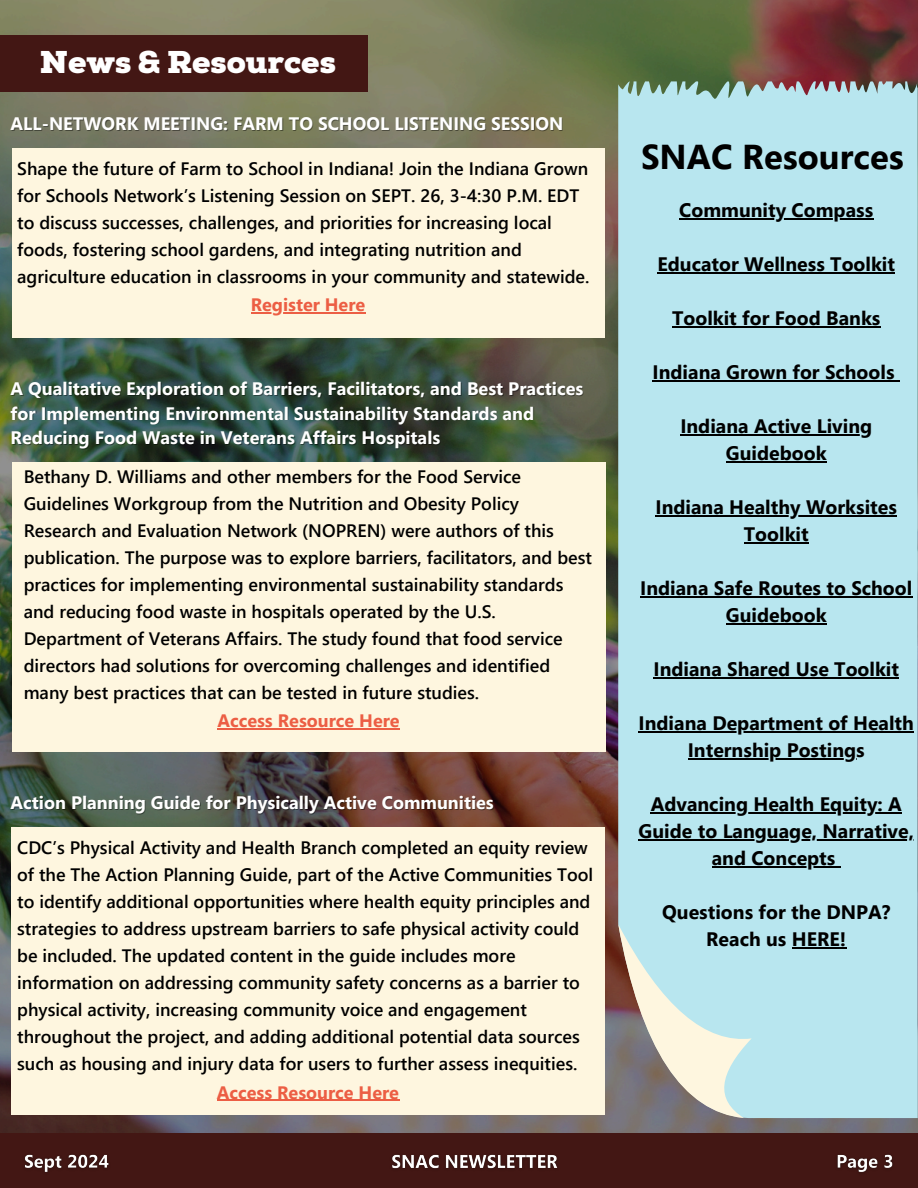
<style>
.page{position:relative;width:918px;height:1188px;background:#fff}
.page>*{position:absolute;margin:0;border:0;box-sizing:border-box;transform-origin:0 0}
.t1{font:700 34.5px "Segoe UI";color:#000}
.t2{font:900 31.5px "Nexa Slab";color:#fff}
.t3{font:700 19.5px/27px "Segoe UI";color:#000;text-align:center}
.t4{font:600 18px/27px "Segoe UI";color:#000}
.t5{font:700 18px "Segoe UI";color:#fff}
.t6{font:700 18px "Segoe UI";color:#ec5e44}
</style>
<div class="page">
<img style="left:0;top:0;width:918px;height:1134px">
<div style="left:0;top:36px;width:368px;height:56px;background:#431714"></div>
<div style="left:0;top:1134px;width:918px;height:54px;background:#431714"></div>
<img style="left:392px;top:1154px;width:166px;height:15px">
<img style="left:25px;top:1154px;width:84px;height:18px">
<img style="left:837px;top:1154px;width:56px;height:18px">
<div style="left:618px;top:70px;width:300px;height:1048px;background:#b8e6ef"></div>
<svg style="left:618px;top:924px;width:134px;height:194px;background:#bacac8"></svg>
<hr style="left:679px;top:218px;width:194px;height:1px;background:#000">
<hr style="left:657px;top:272px;width:238px;height:1px;background:#000">
<hr style="left:672px;top:326px;width:208px;height:1px;background:#000">
<hr style="left:653px;top:380px;width:242px;height:1px;background:#000">
<hr style="left:680px;top:434px;width:192px;height:1px;background:#000">
<hr style="left:726px;top:461px;width:101px;height:1px;background:#000">
<hr style="left:656px;top:515px;width:241px;height:1px;background:#000">
<hr style="left:744px;top:542px;width:65px;height:1px;background:#000">
<hr style="left:640px;top:596px;width:272px;height:1px;background:#000">
<hr style="left:726px;top:623px;width:101px;height:1px;background:#000">
<hr style="left:654px;top:677px;width:245px;height:1px;background:#000">
<hr style="left:639px;top:731px;width:275px;height:1px;background:#000">
<hr style="left:688px;top:758px;width:168px;height:1px;background:#000">
<hr style="left:651px;top:812px;width:251px;height:1px;background:#000">
<hr style="left:639px;top:839px;width:275px;height:1px;background:#000">
<hr style="left:712px;top:866px;width:123px;height:1px;background:#000">
<hr style="left:792px;top:947px;width:54px;height:1px;background:#000">
<div style="left:12px;top:148px;width:592px;height:190px;background:#fef6df"></div>
<hr style="left:251px;top:313px;width:114px;height:1px;background:#ec5e44">
<div style="left:12px;top:463px;width:593px;height:289px;background:#fef6df"></div>
<hr style="left:217px;top:728px;width:183px;height:1px;background:#ec5e44">
<div style="left:11px;top:828px;width:593px;height:287px;background:#fef6df"></div>
<hr style="left:217px;top:1100px;width:182px;height:1px;background:#ec5e44">
<h1 class="t2" style="left:40px;top:44px;width:297px">News &amp; Resources</h1>
<p class="t5" style="left:11px;top:111px;width:554px">ALL-NETWORK MEETING: FARM TO SCHOOL LISTENING SESSION</p>
<p class="t4" style="left:17px;top:154px;width:574px">Shape the future of Farm to School in Indiana! Join the Indiana Grown for Schools Network’s Listening Session on SEPT. 26, 3-4:30 P.M. EDT to discuss successes, challenges, and priorities for increasing local foods, fostering school gardens, and integrating nutrition and agriculture education in classrooms in your community and statewide.</p>
<p class="t6" style="left:251px;top:292px;width:116px">Register Here</p>
<p class="t5" style="left:11px;top:375px;width:574px">A Qualitative Exploration of Barriers, Facilitators, and Best Practices</p>
<p class="t5" style="left:11px;top:400px;width:525px">for Implementing Environmental Sustainability Standards and</p>
<p class="t5" style="left:11px;top:425px;width:431px">Reducing Food Waste in Veterans Affairs Hospitals</p>
<p class="t4" style="left:24px;top:462px;width:570px">Bethany D. Williams and other members for the Food Service Guidelines Workgroup from the Nutrition and Obesity Policy Research and Evaluation Network (NOPREN) were authors of this publication. The purpose was to explore barriers, facilitators, and best practices for implementing environmental sustainability standards and reducing food waste in hospitals operated by the U.S.<br>Department of Veterans Affairs. The study found that food service directors had solutions for overcoming challenges and identified many best practices that can be tested in future studies.</p>
<p class="t6" style="left:217px;top:708px;width:184px">Access Resource Here</p>
<p class="t5" style="left:11px;top:790px;width:485px">Action Planning Guide for Physically Active Communities</p>
<p class="t4" style="left:17px;top:833px;width:578px">CDC’s Physical Activity and Health Branch completed an equity review of the The Action Planning Guide, part of the Active Communities Tool to identify additional opportunities where health equity principles and strategies to address upstream barriers to safe physical activity could be included. The updated content in the guide includes more information on addressing community safety concerns as a barrier to physical activity, increasing community voice and engagement throughout the project, and adding additional potential data sources such as housing and injury data for users to further assess inequities.</p>
<p class="t6" style="left:217px;top:1079px;width:184px">Access Resource Here</p>
<h2 class="t1" style="left:641px;top:132px;width:264px">SNAC Resources</h2>
<p class="t3" style="left:679px;top:196px;width:196px">Community Compass</p>
<p class="t3" style="left:657px;top:250px;width:239px">Educator Wellness Toolkit</p>
<p class="t3" style="left:672px;top:304px;width:210px">Toolkit for Food Banks</p>
<p class="t3" style="left:653px;top:358px;width:243px">Indiana Grown for Schools</p>
<p class="t3" style="left:680px;top:412px;width:193px">Indiana Active Living<br>Guidebook</p>
<p class="t3" style="left:656px;top:493px;width:243px">Indiana Healthy Worksites<br>Toolkit</p>
<p class="t3" style="left:640px;top:574px;width:274px">Indiana Safe Routes to School<br>Guidebook</p>
<p class="t3" style="left:654px;top:655px;width:247px">Indiana Shared Use Toolkit</p>
<p class="t3" style="left:639px;top:709px;width:277px">Indiana Department of Health</p>
<h1 class="t3" style="left:688px;top:736px;width:178px">Internship Postings</h1>
<p class="t3" style="left:651px;top:790px;width:253px">Advancing Health Equity: A</p>
<p class="t3" style="left:639px;top:817px;width:277px">Guide to Language, Narrative,</p>
<p class="t3" style="left:712px;top:844px;width:125px">and Concepts</p>
<p class="t3" style="left:662px;top:898px;width:230px">Questions for the DNPA?<br>Reach us HERE!</p>
</div>
